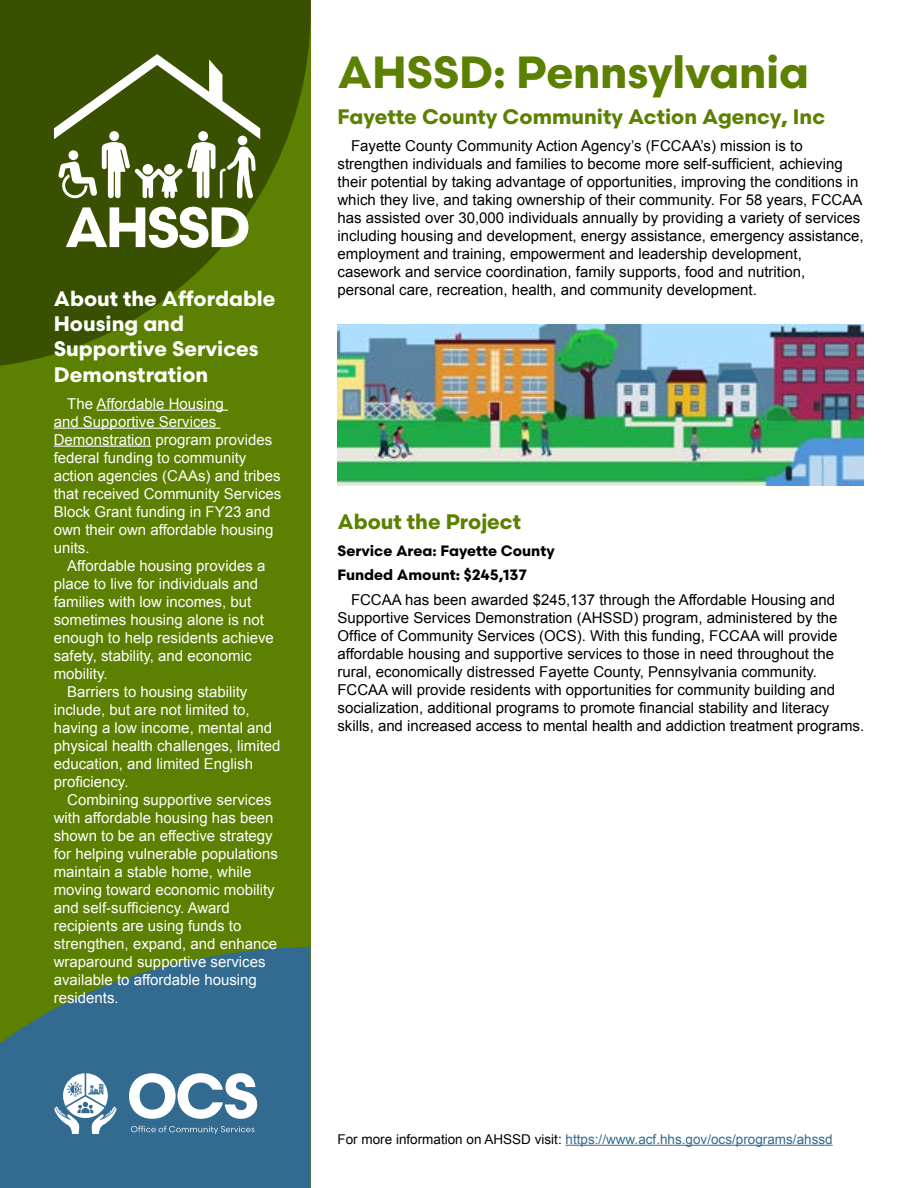
<style>
.page{position:relative;width:918px;height:1188px;background:#fff}
.page>*{position:absolute;margin:0;border:0;box-sizing:border-box;transform-origin:0 0}
.Header_1{font:700 45px "Scandia";letter-spacing:-.005em;color:#5c8001}
.Header_2{font:700 21px/25.2px "Scandia";color:#fff}
.Header_2-2{font:700 21px "Scandia";color:#5c8001}
.Body{font:15px/18px "Arial";color:#000}
.Body-2{font:15px/18px "Arial";color:#fff}
.Header_3{font:700 15px "Scandia";color:#000}
.t1{font:13.5px "Arial";color:#336a90}
.s1{color:#000}
</style>
<div class="page">
<div style="left:0;top:0;width:310px;height:1188px;background:#5c8001"></div>
<svg style="left:0;top:947px;width:310px;height:241px;background:#396d7a"></svg>
<svg style="left:0;top:0;width:311px;height:369px;fill:#3a5001"></svg>
<svg style="left:66px;top:207px;width:182px;height:41px;background:#a6b18c"></svg>
<svg style="left:54px;top:54px;width:206px;height:146px;background:#67783c"></svg>
<hr style="left:96px;top:410px;width:132px;height:1px;background:#fff">
<hr style="left:54px;top:428px;width:167px;height:1px;background:#fff">
<hr style="left:54px;top:446px;width:97px;height:1px;background:#fff">
<svg style="left:131px;top:1126px;width:124px;height:8px"></svg>
<svg style="left:129px;top:1073px;width:128px;height:46px;background:#9cb6c9"></svg>
<svg style="left:54px;top:1073px;width:63px;height:61px;background:#8baabf"></svg>
<hr style="left:566px;top:1145px;width:267px;height:1px;background:#336a90">
<img style="left:338px;top:324px;width:526px;height:162px">
<h2 class="Header_2" style="left:54px;top:286px;width:223px">About the Affordable<br>Housing and<br>Supportive Services<br>Demonstration</h2>
<p class="Body-2" style="left:54px;top:394px;width:229px;text-indent:14px">The Affordable Housing<br>and Supportive Services<br>Demonstration program provides federal funding to community action agencies (CAAs) and tribes that received Community Services<br>Block Grant funding in FY23 and own their own affordable housing units.</p>
<p class="Body-2" style="left:54px;top:556px;width:222px;text-indent:14px">Affordable housing provides a place to live for individuals and families with low incomes, but sometimes housing alone is not enough to help residents achieve safety, stability, and economic mobility.</p>
<p class="Body-2" style="left:54px;top:682px;width:228px;text-indent:14px">Barriers to housing stability include, but are not limited to, having a low income, mental and physical health challenges, limited education, and limited English proficiency.</p>
<p class="Body-2" style="left:54px;top:790px;width:226px;text-indent:14px">Combining supportive services with affordable housing has been shown to be an effective strategy for helping vulnerable populations maintain a stable home, while moving toward economic mobility and self-sufficiency. Award recipients are using funds to strengthen, expand, and enhance wraparound supportive services available to affordable housing residents.</p>
<h1 class="Header_1" style="left:338px;top:44px;width:473px">AHSSD: Pennsylvania</h1>
<h2 class="Header_2-2" style="left:338px;top:103px;width:489px">Fayette County Community Action Agency, Inc</h2>
<p class="Body" style="left:338px;top:137px;width:528px;text-indent:14px">Fayette County Community Action Agency’s (FCCAA’s) mission is to strengthen individuals and families to become more self-sufficient, achieving their potential by taking advantage of opportunities, improving the conditions in which they live, and taking ownership of their community. For 58 years, FCCAA has assisted over 30,000 individuals annually by providing a variety of services including housing and development, energy assistance, emergency assistance, employment and training, empowerment and leadership development, casework and service coordination, family supports, food and nutrition, personal care, recreation, health, and community development.</p>
<h2 class="Header_2-2" style="left:338px;top:508px;width:185px">About the Project</h2>
<h3 class="Header_3" style="left:338px;top:541px;width:219px">Service Area: Fayette County</h3>
<h3 class="Header_3" style="left:338px;top:566px;width:191px">Funded Amount: $245,137</h3>
<p class="Body" style="left:338px;top:591px;width:528px;text-indent:14px">FCCAA has been awarded $245,137 through the Affordable Housing and Supportive Services Demonstration (AHSSD) program, administered by the Office of Community Services (OCS). With this funding, FCCAA will provide affordable housing and supportive services to those in need throughout the rural, economically distressed Fayette County, Pennsylvania community.<br>FCCAA will provide residents with opportunities for community building and socialization, additional programs to promote financial stability and literacy skills, and increased access to mental health and addiction treatment programs.</p>
<p class="t1" style="left:338px;top:1130px;width:497px"><span class="s1">For more information on AHSSD visit:</span> https://www.acf.hhs.gov/ocs/programs/ahssd</p>
</div>
